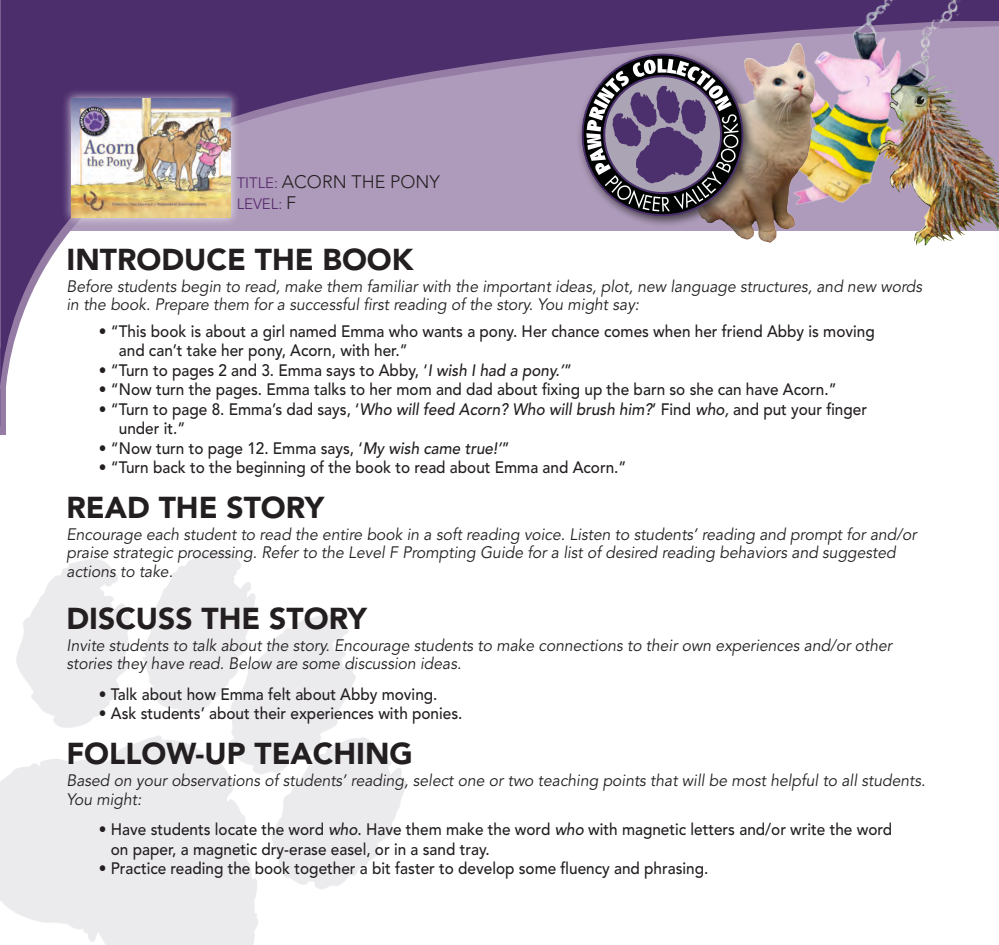
<style>
.page{position:relative;width:999px;height:945px;background:#fff}
.page>*{position:absolute;margin:0;border:0;box-sizing:border-box;transform-origin:0 0}
.t1{font:900 30px "Avenir LT Std";color:#231f20}
.t2{font:300 18px "Avenir LT Std";color:#231f20}
.t3{font:500 16.5px/19.5px "Avenir LT Std";color:#231f20;scale:.93 1}
.t4{font:italic 16.5px/18.8px "Avenir LT Std";color:#231f20;scale:.95 1}
.t5{font:300 15px "Avenir LT Std";color:#542569}
.s1{font-size:15px;color:#542569}
.s2{font-size:18px;color:#231f20}
.s3{font-style:italic}
</style>
<div class="page">
<div style="left:0;top:349px;width:6px;height:86px;background:#947ca5"></div>
<div style="left:13px;top:14px;width:972px;height:918px;background:linear-gradient(to right,#f4f3f5,#fff)"></div>
<svg style="left:0;top:0;width:999px;height:427px"></svg>
<img style="left:740px;top:0;width:258px;height:216px">
<img style="left:628px;top:40px;width:194px;height:203px">
<img style="left:877px;top:77px;width:55px;height:107px">
<div style="left:576px;top:48px;width:179px;height:180px;background:#231f20;opacity:.75"></div>
<svg style="left:573px;top:53px;width:178px;height:172px;background:#786a80"></svg>
<img style="left:149px;top:551px;width:72px;height:68px">
<div style="left:61px;top:88px;width:180px;height:140px;background:#fff;opacity:.75"></div>
<img style="left:71px;top:98px;width:160px;height:120px">
<p class="t2" style="left:237px;top:171px;width:205px"><span class="s1">TITLE:</span> ACORN THE PONY</p>
<p class="t5" style="left:237px;top:196px;width:61px">LEVEL: <span class="s2">F</span></p>
<h1 class="t1" style="left:67px;top:241px;width:349px">INTRODUCE THE BOOK</h1>
<p class="t4" style="left:67px;top:277px;width:902px">Before students begin to read, make them familiar with the important ideas, plot, new language structures, and new words in the book. Prepare them for a successful first reading of the story. You might say:</p>
<p class="t3" style="left:119px;top:321px;width:814px;text-indent:-20px">• “This book is about a girl named Emma who wants a pony. Her chance comes when her friend Abby is moving and can’t take her pony, Acorn, with her.”</p>
<p class="t3" style="left:99px;top:360px;width:510px">• “Turn to pages 2 and 3. Emma says to Abby, ‘<span class="s3">I wish I had a pony.’</span>”</p>
<p class="t3" style="left:99px;top:380px;width:795px">• “Now turn the pages. Emma talks to her mom and dad about fixing up the barn so she can have Acorn.”</p>
<p class="t3" style="left:119px;top:399px;width:806px;text-indent:-20px">• “Turn to page 8. Emma’s dad says, ‘<span class="s3">Who will feed Acorn? Who will brush him?</span>’ Find <span class="s3">who,</span> and put your finger under it.”</p>
<p class="t3" style="left:99px;top:438px;width:443px">• “Now turn to page 12. Emma says, ‘<span class="s3">My wish came true!’</span>”</p>
<p class="t3" style="left:99px;top:458px;width:569px">• “Turn back to the beginning of the book to read about Emma and Acorn.”</p>
<h1 class="t1" style="left:67px;top:489px;width:259px">READ THE STORY</h1>
<p class="t4" style="left:67px;top:525px;width:896px">Encourage each student to read the entire book in a soft reading voice. Listen to students’ reading and prompt for and/or praise strategic processing. Refer to the Level F Prompting Guide for a list of desired reading behaviors and suggested actions to take.</p>
<h1 class="t1" style="left:67px;top:600px;width:302px">DISCUSS THE STORY</h1>
<p class="t4" style="left:67px;top:636px;width:871px">Invite students to talk about the story. Encourage students to make connections to their own experiences and/or other stories they have read. Below are some discussion ideas.</p>
<p class="t3" style="left:99px;top:685px;width:366px">• Talk about how Emma felt about Abby moving.</p>
<p class="t3" style="left:99px;top:704px;width:392px">• Ask students’ about their experiences with ponies.</p>
<h1 class="t1" style="left:67px;top:735px;width:348px">FOLLOW-UP TEACHING</h1>
<p class="t4" style="left:67px;top:771px;width:906px">Based on your observations of students’ reading, select one or two teaching points that will be most helpful to all students.<br>You might:</p>
<p class="t3" style="left:111px;top:820px;width:842px;text-indent:-12px">• Have students locate the word <span class="s3">who</span>. Have them make the word <span class="s3">who</span> with magnetic letters and/or write the word on paper, a magnetic dry-erase easel, or in a sand tray.</p>
<p class="t3" style="left:99px;top:859px;width:657px">• Practice reading the book together a bit faster to develop some fluency and phrasing.</p>
</div>
